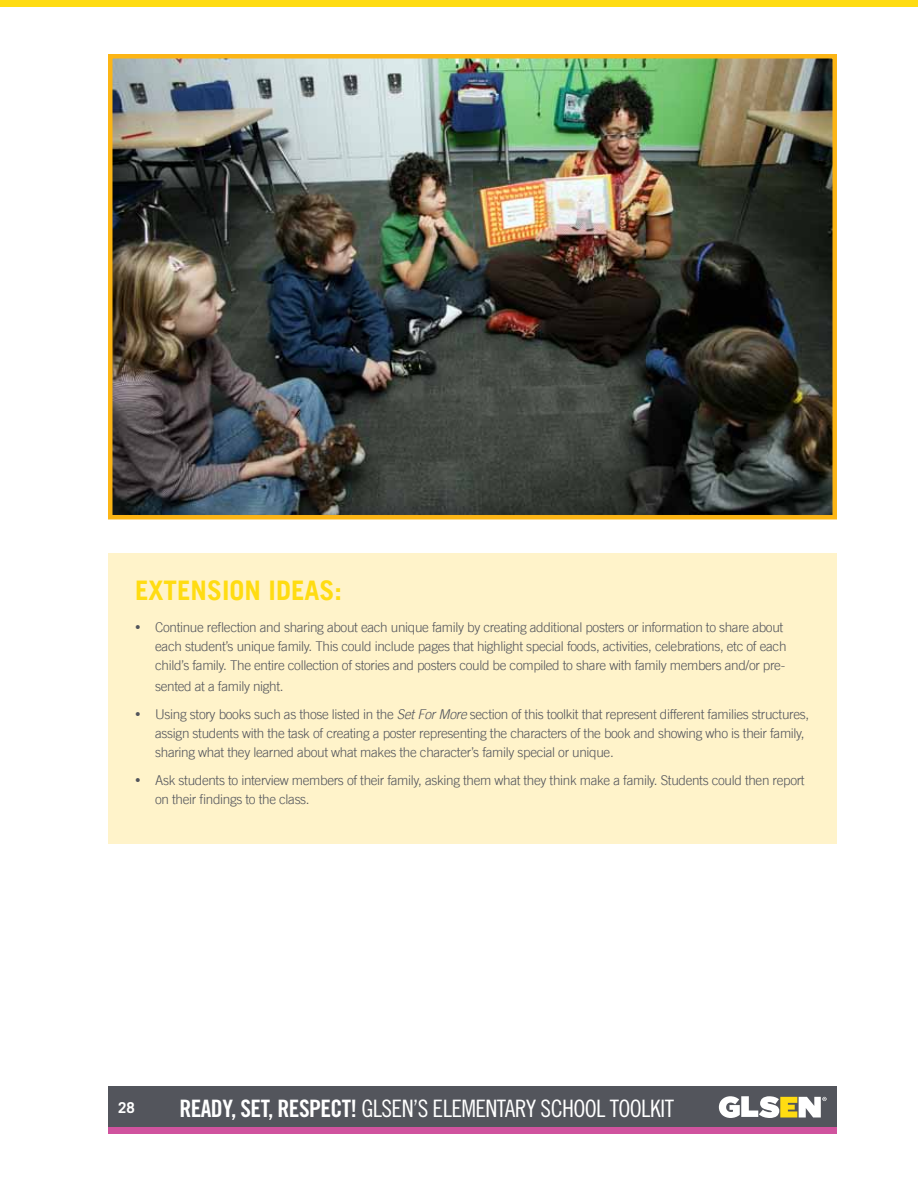
<style>
.page{position:relative;width:918px;height:1188px;background:#fff}
.page>*{position:absolute;margin:0;border:0;box-sizing:border-box;transform-origin:0 0}
.t1{font:700 27px "Trade Gothic LT";color:#ffdc12}
.t2{font:24px "Trade Gothic Cond Eighteen";letter-spacing:-.025em;color:#fff}
.t3{font:700 15px "Trade Gothic";color:#fff}
.t4{font:300 13.5px/18.8px "Trade Gothic LT";letter-spacing:-.025em;color:#53555c}
.s1{font-style:italic}
.s2{font-family:"Trade Gothic Bold Cond Twenty"}
</style>
<div class="page">
<div style="left:108px;top:1087px;width:729px;height:40px;background:#53555c"></div>
<div style="left:108px;top:1127px;width:729px;height:7px;background:#d0539e"></div>
<svg style="left:719px;top:1096px;width:108px;height:22px"></svg>
<div style="left:0;top:0;width:918px;height:7px;background:#ffdc12"></div>
<div style="left:108px;top:554px;width:729px;height:290px;background:#fff3ca"></div>
<img style="left:108px;top:54px;width:729px;height:466px">
<h1 class="t1" style="left:135px;top:574px;width:44px">EXTENSION</h1>
<h1 class="t1" style="left:269px;top:574px;width:23px">IDEAS</h1>
<h1 class="t1" style="left:335px;top:574px;width:9px">:</h1>
<p class="t4" style="left:155px;top:618px;width:633px">Continue reflection and sharing about each unique family by creating additional posters or information to share about each student’s unique family. This could include pages that highlight special foods, activities, celebrations, etc of each child’s family. The entire collection of stories and posters could be compiled to share with family members and/or pre-</p>
<p class="t4" style="left:155px;top:672px;width:655px;line-height:28px">sented at a family night.<br>Using story books such as those listed in the <span class="s1">Set For More</span> section of this toolkit that represent different families structures,</p>
<p class="t4" style="left:155px;top:724px;width:651px">assign students with the task of creating a poster representing the characters of the book and showing who is their family, sharing what they learned about what makes the character’s family special or unique.</p>
<p class="t4" style="left:155px;top:771px;width:651px">Ask students to interview members of their family, asking them what they think make a family. Students could then report on their findings to the class.</p>
<p class="t3" style="left:118px;top:1098px;width:18px">28</p>
<h2 class="t2" style="left:179px;top:1094px;width:496px"><span class="s2">READY, SET, RESPECT!</span> GLSEN’S ELEMENTARY SCHOOL TOOLKIT</h2>
</div>
